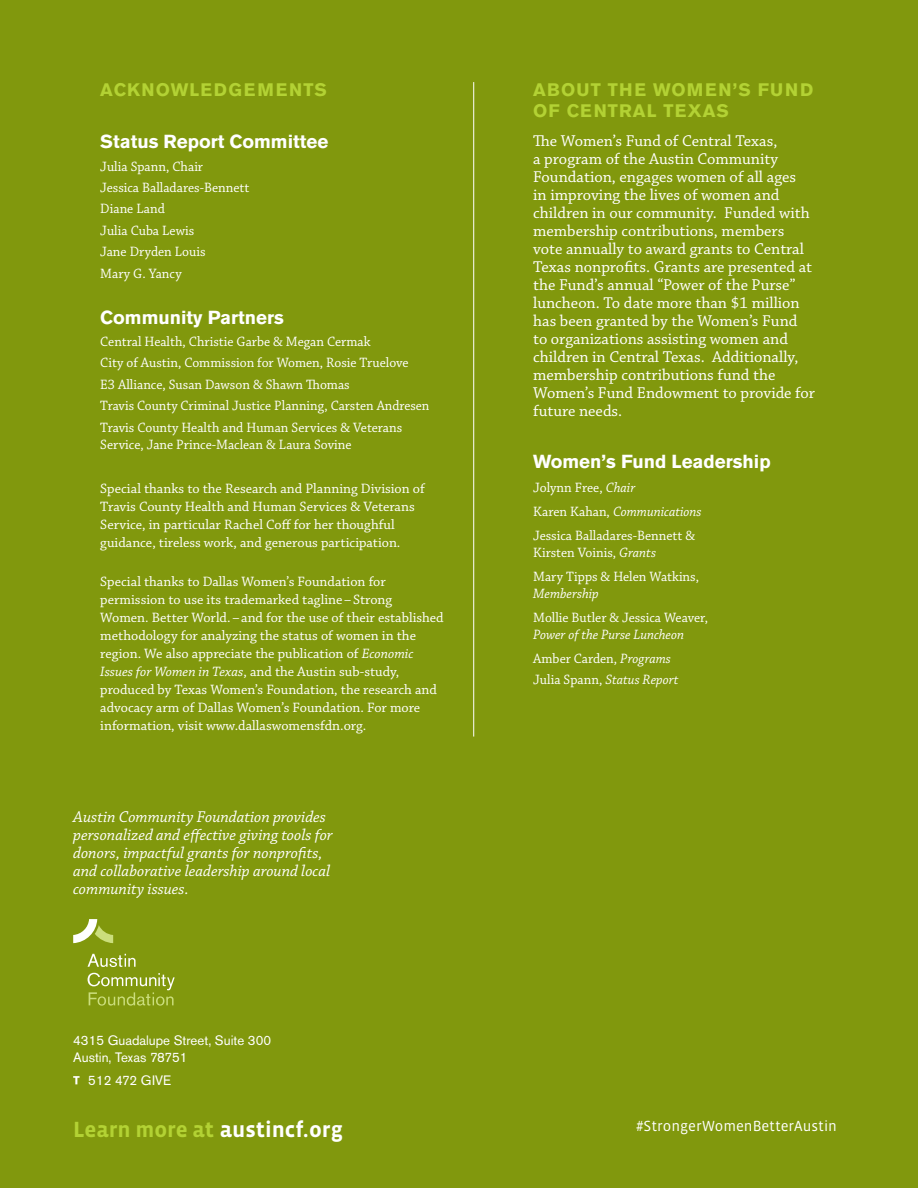
<style>
.page{position:relative;width:918px;height:1188px;background:#81980d}
.page>*{position:absolute;margin:0;border:0;box-sizing:border-box;transform-origin:0 0}
.t1{font:700 22.5px "Vista Sans";color:#fff}
.sub3{font:700 18.75px "Akzidenz Grotesk BE";color:#fff}
.t2{font:700 18px/21.6px "Akzidenz Grotesk BE";letter-spacing:.06em;color:#b3d234}
.t3{font:700 18px "Akzidenz Grotesk BE";letter-spacing:.08em;color:#b3d234}
.body-small{font:16.5px/18px "Chaparral Pro";color:#fff}
.body-small-2{font:italic 16.5px/18px "Chaparral Pro";color:#fff}
.t4{font:15px "Vista Sans";color:#fff}
.body-small-3{font:14.25px/18px "Chaparral Pro";color:#fff}
.bullets{font:14.25px/17.1px "Chaparral Pro";color:#fff;scale:.96 1}
.bullets-2{font:14.25px "Chaparral Pro";color:#fff;scale:.95 1}
.bullets-3{font:italic 14.25px "Chaparral Pro";color:#fff;scale:.96 1}
.body{font:13.5px/17px "Akzidenz Grotesk BE";color:#fff}
.s1{font-style:italic}
.s2{color:#b3d234}
.s3{font-style:normal}
</style>
<div class="page">
<svg style="left:73px;top:1076px;width:7px;height:8px"></svg>
<hr style="left:473px;top:82px;width:1px;height:655px;background:#fff">
<svg style="left:88px;top:954px;width:48px;height:13px"></svg>
<svg style="left:88px;top:973px;width:87px;height:33px"></svg>
<svg style="left:73px;top:919px;width:40px;height:24px"></svg>
<p class="t3" style="left:100px;top:79px;width:228px">ACKNOWLEDGEMENTS</p>
<p class="sub3" style="left:100px;top:131px;width:230px">Status Report Committee</p>
<p class="bullets" style="left:100px;top:158px;width:109px">Julia Spann, Chair</p>
<p class="bullets" style="left:100px;top:179px;width:157px">Jessica Balladares-Bennett</p>
<p class="bullets" style="left:100px;top:201px;width:69px">Diane Land</p>
<p class="bullets" style="left:100px;top:222px;width:99px">Julia Cuba Lewis</p>
<p class="bullets" style="left:100px;top:244px;width:111px">Jane Dryden Louis</p>
<p class="bullets" style="left:100px;top:265px;width:86px">Mary G. Yancy</p>
<p class="sub3" style="left:100px;top:306px;width:185px">Community Partners</p>
<p class="bullets" style="left:100px;top:334px;width:283px">Central Health, Christie Garbe &amp; Megan Cermak</p>
<p class="bullets" style="left:100px;top:355px;width:323px">City of Austin, Commission for Women, Rosie Truelove</p>
<p class="bullets" style="left:100px;top:376px;width:261px">E3 Alliance, Susan Dawson &amp; Shawn Thomas</p>
<p class="bullets-2" style="left:100px;top:398px;width:348px">Travis County Criminal Justice Planning, Carsten Andresen</p>
<p class="bullets" style="left:100px;top:419px;width:316px">Travis County Health and Human Services &amp; Veterans<br>Service, Jane Prince-Maclean &amp; Laura Sovine</p>
<p class="body-small-3" style="left:100px;top:480px;width:326px">Special thanks to the Research and Planning Division of Travis County Health and Human Services &amp; Veterans Service, in particular Rachel Coff for her thoughful guidance, tireless work, and generous participation.</p>
<p class="body-small-3" style="left:100px;top:573px;width:345px">Special thanks to Dallas Women’s Foundation for permission to use its trademarked tagline –Strong Women. Better World. –and for the use of their established methodology for analyzing the status of women in the region. We also appreciate the publication of <span class="s1">Economic Issues for Women in Texas</span>, and the Austin sub-study, produced by Texas Women’s Foundation, the research and advocacy arm of Dallas Women’s Foundation. For more information, visit www.dallaswomensfdn.org.</p>
<p class="body-small-2" style="left:73px;top:809px;width:261px">Austin Community Foundation provides personalized and effective giving tools for donors, impactful grants for nonprofits, and collaborative leadership around local community issues.</p>
<p class="body" style="left:73px;top:1031px;width:200px">4315 Guadalupe Street, Suite 300<br>Austin, Texas 78751</p>
<p class="body" style="left:88px;top:1072px;width:84px">512 472 GIVE</p>
<p class="t1" style="left:73px;top:1118px;width:271px"><span class="s2">Learn more at</span> austincf.org</p>
<p class="t2" style="left:533px;top:79px;width:281px">ABOUT THE WOMEN’S FUND<br>OF CENTRAL TEXAS</p>
<p class="body-small" style="left:533px;top:132px;width:283px">The Women’s Fund of Central Texas,<br>a program of the Austin Community Foundation, engages women of all ages<br>in improving the lives of women and children in our community. Funded with membership contributions, members vote annually to award grants to Central Texas nonprofits. Grants are presented at the Fund’s annual “Power of the Purse” luncheon. To date more than $1 million has been granted by the Women’s Fund to organizations assisting women and children in Central Texas. Additionally, membership contributions fund the Women’s Fund Endowment to provide for future needs.</p>
<p class="sub3" style="left:533px;top:451px;width:239px">Women’s Fund Leadership</p>
<p class="bullets" style="left:533px;top:480px;width:108px">Jolynn Free, <span class="s1">Chair</span></p>
<p class="bullets-3" style="left:533px;top:504px;width:177px"><span class="s3">Karen Kahan,</span> Communications</p>
<p class="bullets" style="left:533px;top:527px;width:170px">Jessica Balladares-Bennett &amp;<br>Kirsten Voinis, <span class="s1">Grants</span></p>
<p class="bullets" style="left:533px;top:568px;width:174px">Mary Tipps &amp; Helen Watkins,<br><span class="s1">Membership</span></p>
<p class="bullets" style="left:533px;top:609px;width:184px">Mollie Butler &amp; Jessica Weaver,<br><span class="s1">Power of the Purse Luncheon</span></p>
<p class="bullets" style="left:533px;top:650px;width:145px">Amber Carden, <span class="s1">Programs</span></p>
<p class="bullets-3" style="left:533px;top:672px;width:153px"><span class="s3">Julia Spann,</span> Status Report</p>
<p class="t4" style="left:636px;top:1118px;width:202px">#StrongerWomenBetterAustin</p>
</div>
